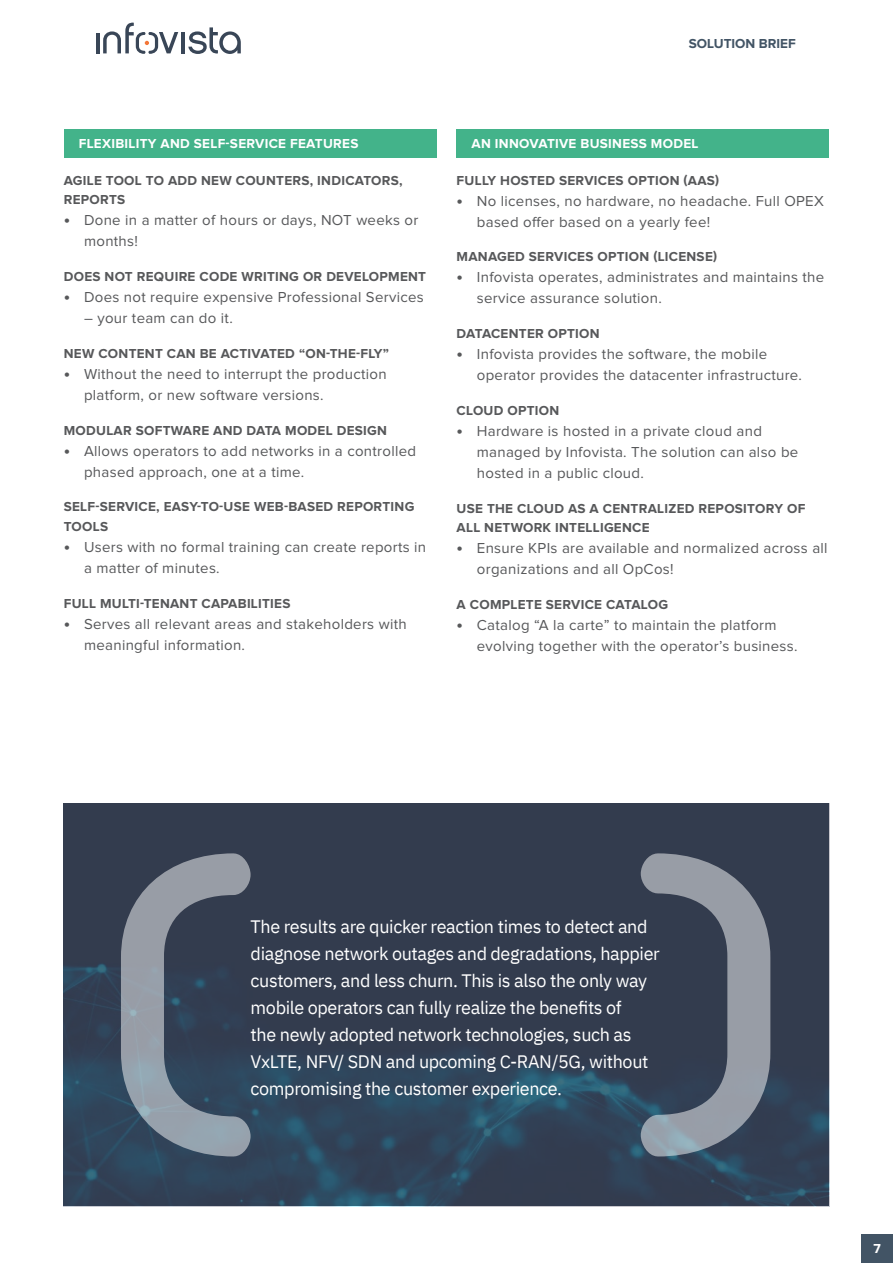
<style>
.page{position:relative;width:893px;height:1263px;background:#fff}
.page>*{position:absolute;margin:0;border:0;box-sizing:border-box;transform-origin:0 0}
.t1{font:18px/27px "IBM Plex Sans";letter-spacing:-.02em;color:#fff}
.t2{font:15px/21px "Proxima Nova";letter-spacing:.02em;color:#57585a}
.t3{font:700 13.5px/19.5px "Proxima Nova";letter-spacing:.02em;color:#57585a}
.t4{font:700 13.5px "Proxima Nova";letter-spacing:.02em;color:#fff}
.t5{font:700 13.5px "Proxima Nova";color:#425465}
.s1{font-weight:700;font-size:18px}
</style>
<div class="page">
<div style="left:64px;top:129px;width:372px;height:28px;background:#43b38a"></div>
<div style="left:457px;top:129px;width:372px;height:28px;background:#43b38a"></div>
<img style="left:64px;top:803px;width:765px;height:403px">
<svg style="left:121px;top:853px;width:130px;height:303px;background:#5c6878"></svg>
<svg style="left:641px;top:853px;width:129px;height:303px;background:#5d6675"></svg>
<div style="left:861px;top:1234px;width:32px;height:29px;background:#425465"></div>
<hr style="left:96px;top:33px;width:3px;height:20px;background:#394657">
<hr style="left:182px;top:32px;width:3px;height:21px;background:#394657">
<svg style="left:188px;top:27px;width:53px;height:27px"></svg>
<svg style="left:103px;top:22px;width:75px;height:32px"></svg>
<p class="t5" style="left:689px;top:38px;width:109px">SOLUTION BRIEF</p>
<p class="t4" style="left:79px;top:137px;width:281px">FLEXIBILITY AND SELF-SERVICE FEATURES</p>
<p class="t4" style="left:472px;top:137px;width:228px">AN INNOVATIVE BUSINESS MODEL</p>
<p class="t3" style="left:64px;top:171px;width:340px">AGILE TOOL TO ADD NEW COUNTERS, INDICATORS,<br>REPORTS</p>
<p class="t2" style="left:84px;top:210px;width:336px;text-indent:-20px"><span class="s1">•</span> Done in a matter of hours or days, NOT weeks or months!</p>
<p class="t3" style="left:64px;top:267px;width:364px">DOES NOT REQUIRE CODE WRITING OR DEVELOPMENT</p>
<p class="t2" style="left:64px;top:287px;width:362px"><span class="s1">•</span> Does not require expensive Professional Services</p>
<p class="t2" style="left:84px;top:308px;width:150px">– your team can do it.</p>
<p class="t3" style="left:64px;top:344px;width:327px">NEW CONTENT CAN BE ACTIVATED “ON-THE-FLY”</p>
<p class="t2" style="left:84px;top:364px;width:304px;text-indent:-20px"><span class="s1">•</span> Without the need to interrupt the production platform, or new software versions.</p>
<p class="t3" style="left:64px;top:421px;width:325px">MODULAR SOFTWARE AND DATA MODEL DESIGN</p>
<p class="t2" style="left:84px;top:441px;width:334px;text-indent:-20px"><span class="s1">•</span> Allows operators to add networks in a controlled phased approach, one at a time.</p>
<p class="t3" style="left:64px;top:498px;width:352px">SELF-SERVICE, EASY-TO-USE WEB-BASED REPORTING<br>TOOLS</p>
<p class="t2" style="left:84px;top:537px;width:344px;text-indent:-20px"><span class="s1">•</span> Users with no formal training can create reports in a matter of minutes.</p>
<p class="t3" style="left:64px;top:594px;width:228px">FULL MULTI-TENANT CAPABILITIES</p>
<p class="t2" style="left:84px;top:614px;width:324px;text-indent:-20px"><span class="s1">•</span> Serves all relevant areas and stakeholders with meaningful information.</p>
<p class="t3" style="left:457px;top:171px;width:264px">FULLY HOSTED SERVICES OPTION (AAS)</p>
<p class="t2" style="left:477px;top:191px;width:349px;text-indent:-20px"><span class="s1">•</span> No licenses, no hardware, no headache. Full OPEX based offer based on a yearly fee!</p>
<p class="t3" style="left:457px;top:248px;width:262px">MANAGED SERVICES OPTION (LICENSE)</p>
<p class="t2" style="left:477px;top:268px;width:349px;text-indent:-20px"><span class="s1">•</span> Infovista operates, administrates and maintains the service assurance solution.</p>
<p class="t3" style="left:457px;top:325px;width:145px">DATACENTER OPTION</p>
<p class="t2" style="left:477px;top:344px;width:327px;text-indent:-20px"><span class="s1">•</span> Infovista provides the software, the mobile operator provides the datacenter infrastructure.</p>
<p class="t3" style="left:457px;top:401px;width:104px">CLOUD OPTION</p>
<p class="t2" style="left:477px;top:421px;width:323px;text-indent:-20px"><span class="s1">•</span> Hardware is hosted in a private cloud and managed by Infovista. The solution can also be hosted in a public cloud.</p>
<p class="t3" style="left:457px;top:499px;width:350px">USE THE CLOUD AS A CENTRALIZED REPOSITORY OF<br>ALL NETWORK INTELLIGENCE</p>
<p class="t2" style="left:477px;top:538px;width:352px;text-indent:-20px"><span class="s1">•</span> Ensure KPIs are available and normalized across all organizations and all OpCos!</p>
<p class="t3" style="left:457px;top:595px;width:213px">A COMPLETE SERVICE CATALOG</p>
<p class="t2" style="left:477px;top:615px;width:322px;text-indent:-20px"><span class="s1">•</span> Catalog “A la carte” to maintain the platform evolving together with the operator’s business.</p>
<p class="t1" style="left:251px;top:912px;width:411px">The results are quicker reaction times to detect and diagnose network outages and degradations, happier customers, and less churn. This is also the only way mobile operators can fully realize the benefits of<br>the newly adopted network technologies, such as VxLTE, NFV/ SDN and upcoming C-RAN/5G, without compromising the customer experience.</p>
<p class="t4" style="left:873px;top:1242px;width:9px">7</p>
</div>
